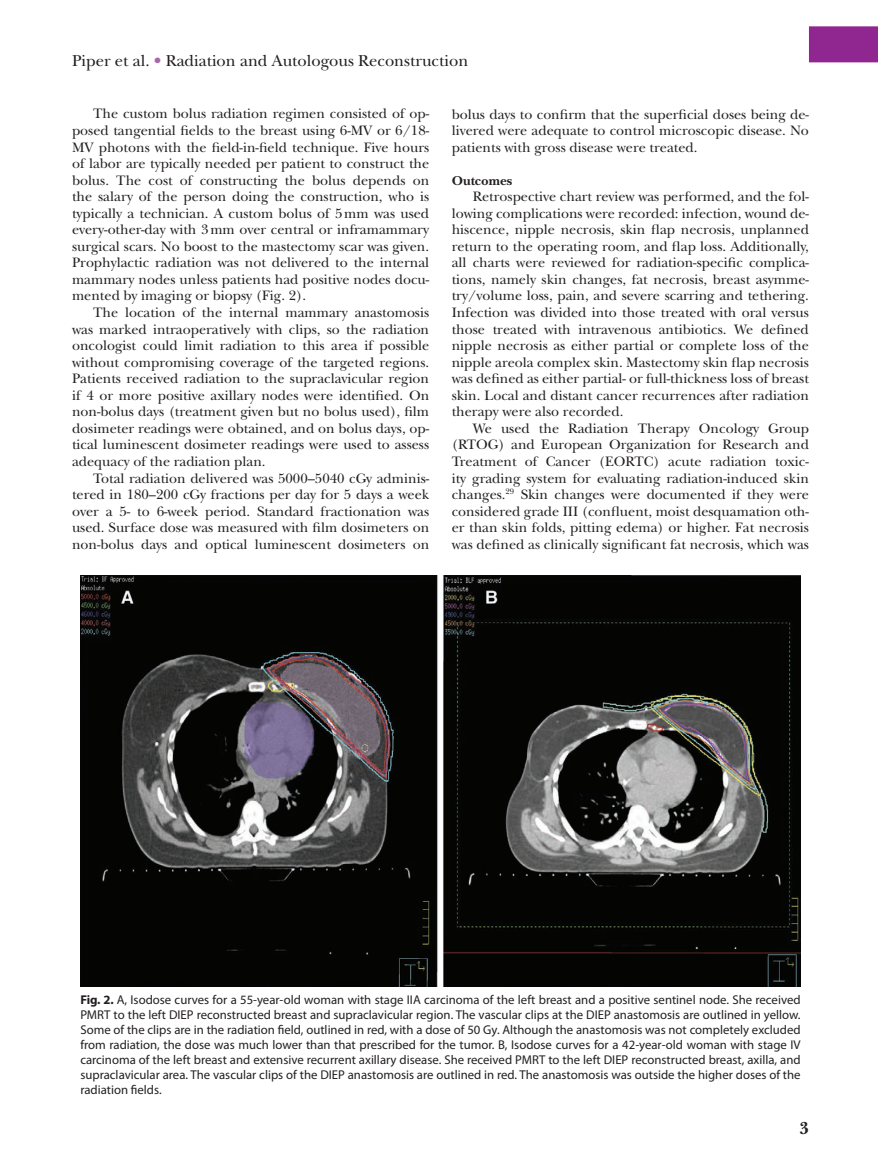
<style>
.page{position:relative;width:878px;height:1175px;background:#fff}
.page>*{position:absolute;margin:0;border:0;box-sizing:border-box;transform-origin:0 0}
.t1{font:700 18px "New Baskerville";color:#231f20}
.t2{font:16.5px "New Baskerville";color:#231f20}
.t3{font:14.25px/16.5px "New Baskerville";color:#231f20;text-align:justify}
.t4{font:700 13.5px "New Baskerville";color:#231f20}
.t5{font:12.75px/15px "Myriad Pro";color:#231f20;text-align:justify}
.s1{color:#a966aa}
.s2{font-weight:700}
</style>
<div class="page">
<div style="left:808px;top:26px;width:70px;height:36px;background:#90268f"></div>
<img style="left:80px;top:576px;width:720px;height:410px">
<p class="t2" style="left:72px;top:51px;width:397px">Piper et al. <span class="s1">•</span> Radiation and Autologous Reconstruction</p>
<p class="t3" style="left:72px;top:106px;width:359px;text-indent:21px">The custom bolus radiation regimen consisted of op&shy;posed tangential fields to the breast using 6-MV or 6/18- MV photons with the field-in-field technique. Five hours of labor are typically needed per patient to construct the bolus. The cost of constructing the bolus depends on the salary of the person doing the construction, who is typically a technician. A custom bolus of 5mm was used every-other-day with 3mm over central or inframammary surgical scars. No boost to the mastectomy scar was given.<br>Prophylactic radiation was not delivered to the internal mammary nodes unless patients had positive nodes docu&shy;mented by imaging or biopsy (Fig. 2).</p>
<p class="t3" style="left:72px;top:304px;width:359px;text-indent:21px">The location of the internal mammary anastomosis was marked intraoperatively with clips, so the radiation oncologist could limit radiation to this area if possible without compromising coverage of the targeted regions.<br>Patients received radiation to the supraclavicular region if 4 or more positive axillary nodes were identified. On non-bolus days (treatment given but no bolus used), film dosimeter readings were obtained, and on bolus days, op&shy;tical luminescent dosimeter readings were used to assess adequacy of the radiation plan.</p>
<p class="t3" style="left:72px;top:470px;width:359px;text-indent:21px">Total radiation delivered was 5000–5040 cGy adminis&shy;tered in 180–200 cGy fractions per day for 5 days a week over a 5- to 6-week period. Standard fractionation was used. Surface dose was measured with film dosimeters on non-bolus days and optical luminescent dosimeters on</p>
<p class="t3" style="left:452px;top:106px;width:359px">bolus days to confirm that the superficial doses being de&shy;livered were adequate to control microscopic disease. No patients with gross disease were treated.</p>
<p class="t4" style="left:452px;top:172px;width:62px">Outcomes</p>
<p class="t3" style="left:451px;top:188px;width:359px;text-indent:21px">Retrospective chart review was performed, and the fol&shy;lowing complications were recorded: infection, wound de&shy;hiscence, nipple necrosis, skin flap necrosis, unplanned return to the operating room, and flap loss. Additionally, all charts were reviewed for radiation-specific complica&shy;tions, namely skin changes, fat necrosis, breast asymme&shy;try/volume loss, pain, and severe scarring and tethering.<br>Infection was divided into those treated with oral versus those treated with intravenous antibiotics. We defined nipple necrosis as either partial or complete loss of the nipple areola complex skin. Mastectomy skin flap necrosis was defined as either partial- or full-thickness loss of breast skin. Local and distant cancer recurrences after radiation therapy were also recorded.</p>
<p class="t3" style="left:451px;top:420px;width:359px;text-indent:21px">We used the Radiation Therapy Oncology Group (RTOG) and European Organization for Research and Treatment of Cancer (EORTC) acute radiation toxic&shy;ity grading system for evaluating radiation-induced skin changes.<sup>29</sup> Skin changes were documented if they were considered grade III (confluent, moist desquamation oth&shy;er than skin folds, pitting edema) or higher. Fat necrosis was defined as clinically significant fat necrosis, which was</p>
<p class="t5" style="left:80px;top:992px;width:721px"><span class="s2">Fig. 2.</span> A, Isodose curves for a 55-year-old woman with stage IIA carcinoma of the left breast and a positive sentinel node. She received PMRT to the left DIEP reconstructed breast and supraclavicular region. The vascular clips at the DIEP anastomosis are outlined in yellow.<br>Some of the clips are in the radiation field, outlined in red, with a dose of 50 Gy. Although the anastomosis was not completely excluded from radiation, the dose was much lower than that prescribed for the tumor. B, Isodose curves for a 42-year-old woman with stage IV carcinoma of the left breast and extensive recurrent axillary disease. She received PMRT to the left DIEP reconstructed breast, axilla, and supraclavicular area. The vascular clips of the DIEP anastomosis are outlined in red. The anastomosis was outside the higher doses of the radiation fields.</p>
<p class="t1" style="left:799px;top:1118px;width:11px">3</p>
</div>
